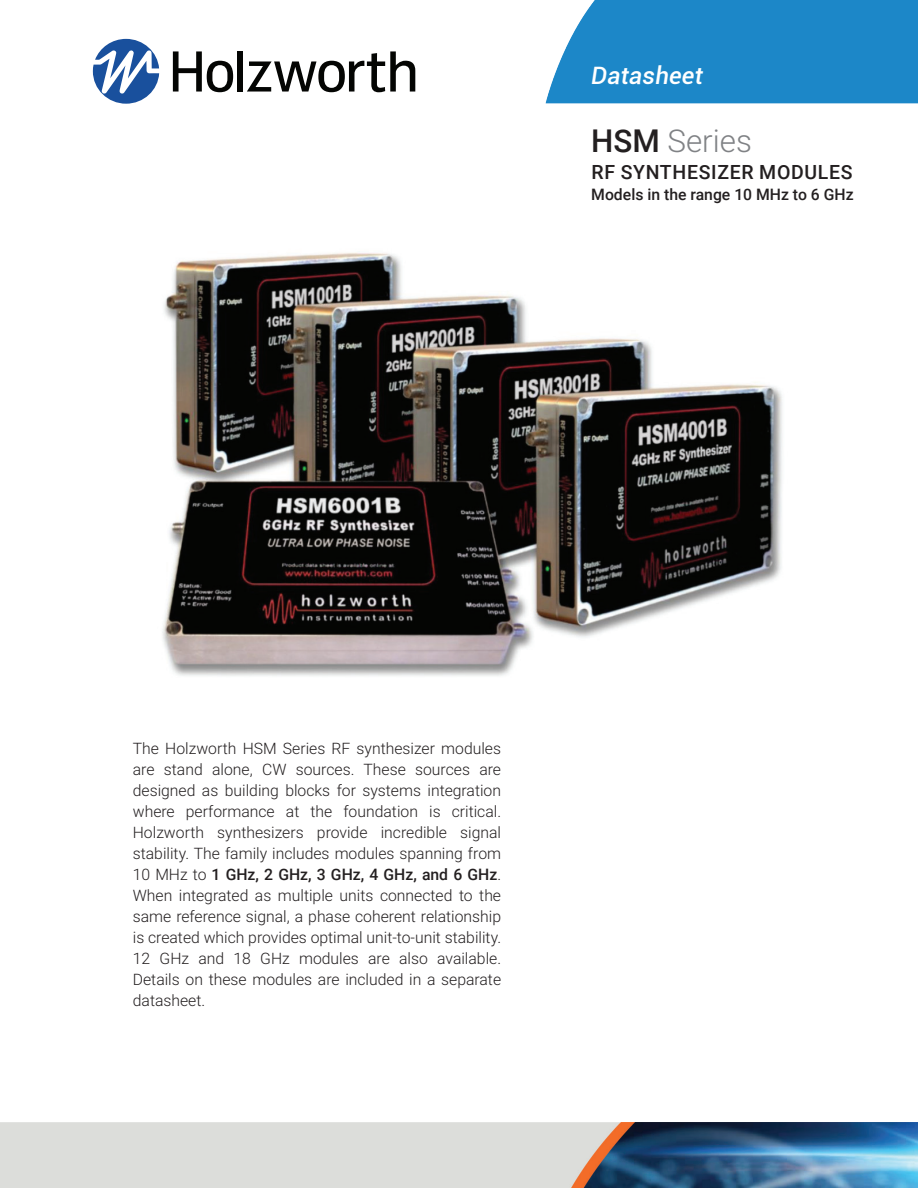
<style>
.page{position:relative;width:918px;height:1188px;background:#fff}
.page>*{position:absolute;margin:0;border:0;box-sizing:border-box;transform-origin:0 0}
.t1{font:300 31.35px "Roboto";color:#808285}
.t2{font:italic 500 24px "Roboto";letter-spacing:.01em;color:#fff}
.t3{font:500 19.5px "Roboto";letter-spacing:.035em;color:#231f20}
.t4{font:300 15.75px/21px "Roboto";color:#231f20;text-align:justify}
.t5{font:500 15.75px "Roboto";color:#231f20}
.s1{font-weight:500;color:#231f20}
.s2{font-weight:500}
</style>
<div class="page">
<img style="left:162px;top:252px;width:621px;height:424px">
<img style="left:92px;top:0;width:826px;height:104px">
<img style="left:0;top:1123px;width:918px;height:65px">
<svg style="left:93px;top:39px;width:66px;height:65px"></svg>
<svg style="left:173px;top:51px;width:60px;height:41px"></svg>
<div style="left:237px;top:51px;width:6px;height:41px;background:#040503"></div>
<svg style="left:247px;top:51px;width:168px;height:41px"></svg>
<h2 class="t2" style="left:591px;top:58px;width:113px">Datasheet</h2>
<h1 class="t1" style="left:591px;top:119px;width:162px"><span class="s1">HSM</span> Series</h1>
<p class="t3" style="left:592px;top:159px;width:263px">RF SYNTHESIZER MODULES</p>
<p class="t5" style="left:591px;top:184px;width:264px">Models in the range 10 MHz to 6 GHz</p>
<p class="t4" style="left:133px;top:738px;width:370px">The Holzworth HSM Series RF synthesizer modules are stand alone, CW sources. These sources are designed as building blocks for systems integration where performance at the foundation is critical.<br>Holzworth synthesizers provide incredible signal stability. The family includes modules spanning from 10 MHz to <span class="s2">1 GHz, 2 GHz, 3 GHz, 4 GHz, and 6 GHz</span>.<br>When integrated as multiple units connected to the same reference signal, a phase coherent relationship is created which provides optimal unit-to-unit stability.<br>12 GHz and 18 GHz modules are also available.<br>Details on these modules are included in a separate datasheet.</p>
</div>
